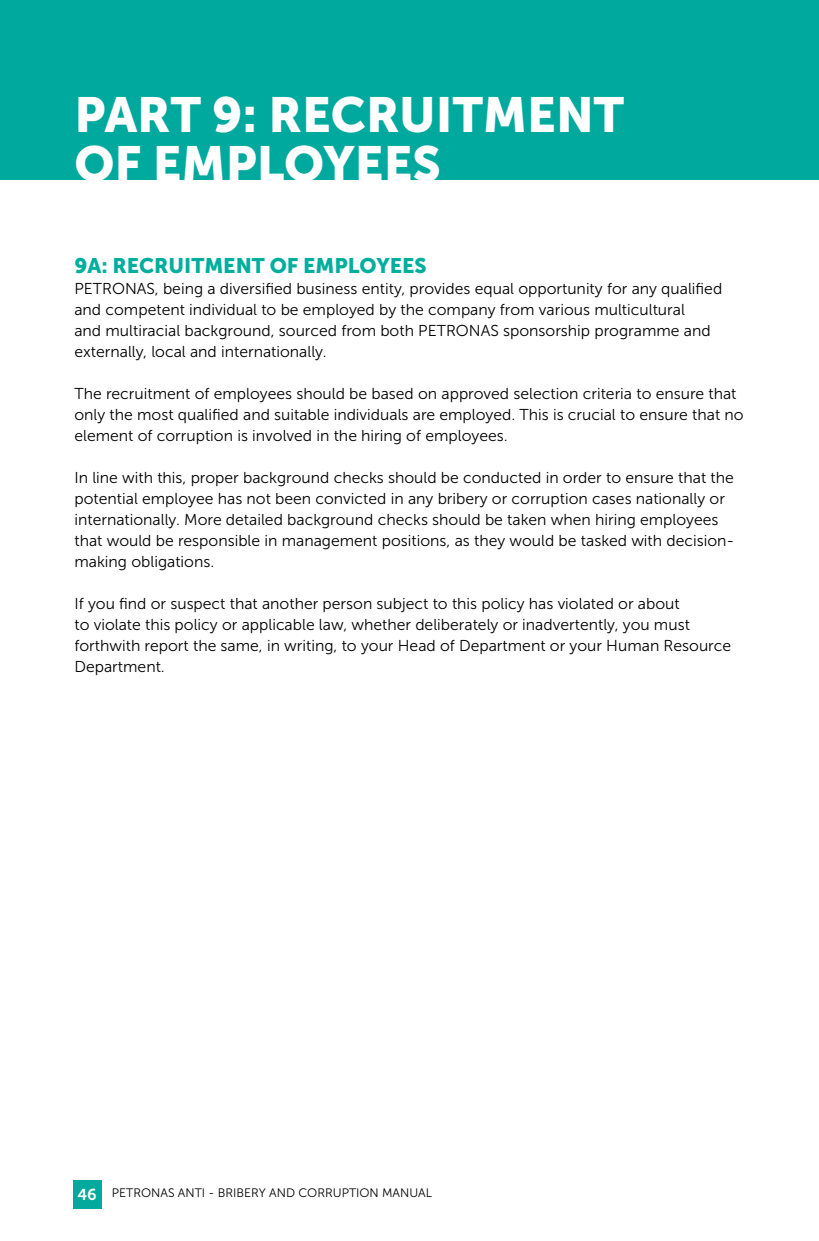
<style>
.page{position:relative;width:819px;height:1241px;background:#fff}
.page>*{position:absolute;margin:0;border:0;box-sizing:border-box;transform-origin:0 0}
.t1{font:49px/49px "Museo Sans 900";color:#fff}
.t2{font:21px "Museo Sans 900";color:#00ae9d}
.t3{font:15.75px/21px "Museo Sans 300";color:#000}
.t4{font:12.25px "Museo Sans 300";color:#000}
.s1{font-family:"Museo Sans 700";font-size:15.75px;color:#fff}
</style>
<div class="page">
<div style="left:0;top:0;width:819px;height:180px;background:#00a99d"></div>
<div style="left:73px;top:1179px;width:28px;height:28px;background:#03a99d"></div>
<h1 class="t1" style="left:74px;top:90px;width:414px">PART 9: RECRUITMENT<br>OF EM PLOYEES</h1>
<h2 class="t2" style="left:74px;top:254px;width:79px">9A: RECRUI</h2>
<h2 class="t2" style="left:191px;top:254px;width:237px">TMENT OF EMPLOYEES</h2>
<p class="t3" style="left:74px;top:278px;width:649px">PETRONAS, being a diversified business entity, provides equal opportunity for any qualified and competent individual to be employed by the company from various multicultural<br>and multiracial background, sourced from both PETRONAS sponsorship programme and externally, local and internationally.</p>
<p class="t3" style="left:74px;top:383px;width:670px">The recruitment of employees should be based on approved selection criteria to ensure that only the most qualified and suitable individuals are employed. This is crucial to ensure that no element of corruption is involved in the hiring of employees.</p>
<p class="t3" style="left:74px;top:467px;width:661px">In line with this, proper background checks should be conducted in order to ensure that the potential employee has not been convicted in any bribery or corruption cases nationally or internationally. More detailed background checks should be taken when hiring employees that would be responsible in management positions, as they would be tasked with decision&shy;making obligations.</p>
<p class="t3" style="left:74px;top:593px;width:658px">If you find or suspect that another person subject to this policy has violated or about<br>to violate this policy or applicable law, whether deliberately or inadvertently, you must forthwith report the same, in writing, to your Head of Department or your Human Resource Department.</p>
<p class="t4" style="left:77px;top:1185px;width:356px"><span class="s1">46</span> PETRONAS ANTI - BRIBERY AND CORRUPTION MANUAL</p>
</div>
